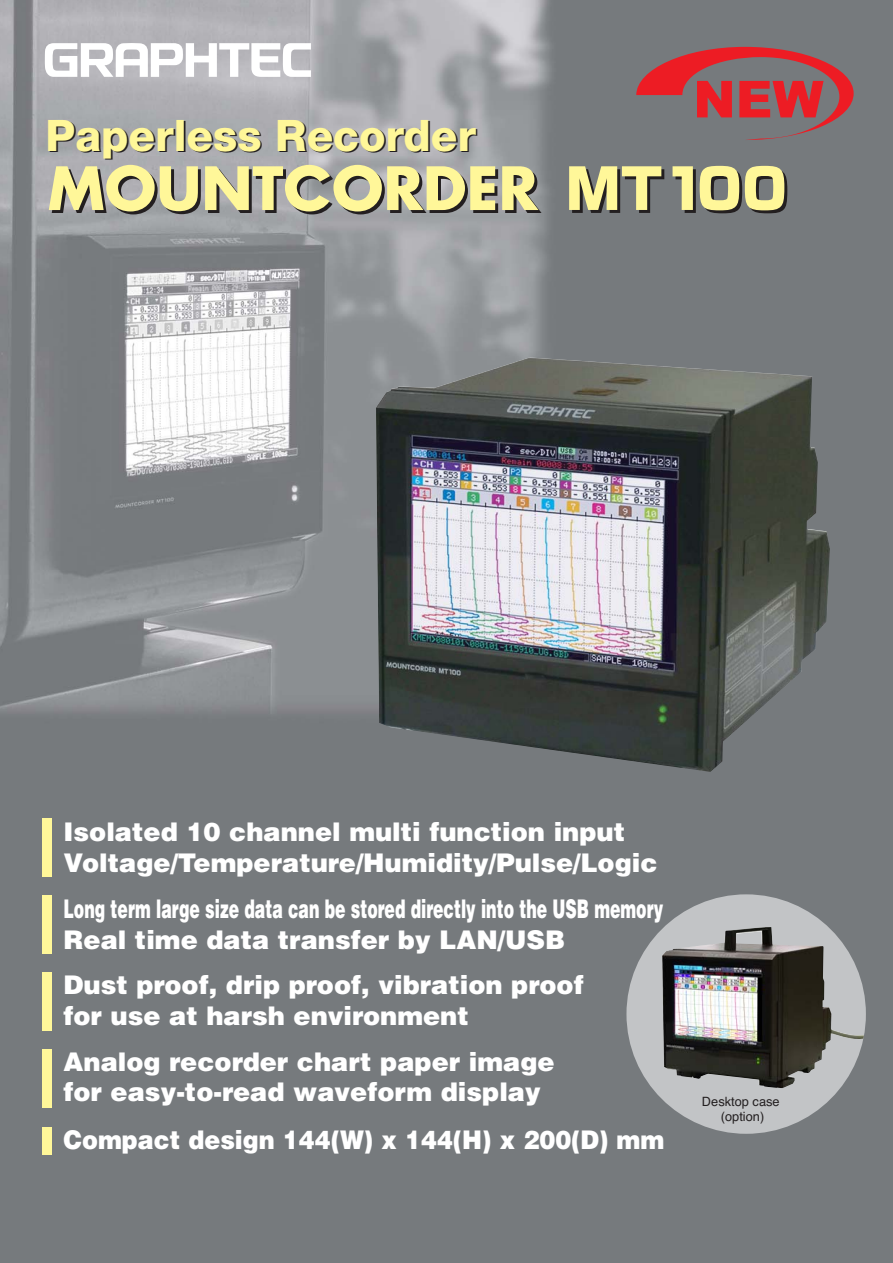
<style>
.page{position:relative;width:893px;height:1263px;background:#fff}
.page>*{position:absolute;margin:0;border:0;box-sizing:border-box;transform-origin:0 0}
.t1{font:900 51px "Arial";color:#ed1c24}
.t2{font:800 43.5px "Helvetica Neue";color:#231f20}
.t3{font:900 25.65px/30.9px "Helvetica";color:#fff}
.t4{font:900 25.65px/30.9px "Helvetica";color:#fff;scale:.61 1}
.t5{font:900 25.65px "Helvetica";color:#fff;scale:.93 1}
.t6{font:12.9px/15px "Helvetica";color:#231f20;text-align:center}
</style>
<div class="page">
<img style="left:0;top:0;width:893px;height:1263px">
<img style="left:376px;top:357px;width:454px;height:415px">
<svg style="left:45px;top:43px;width:266px;height:34px"></svg>
<svg style="left:569px;top:166px;width:95px;height:47px;background:#b2ae7e"></svg>
<svg style="left:672px;top:166px;width:115px;height:47px;background:#b5b17e"></svg>
<svg style="left:49px;top:165px;width:493px;height:49px;background:#c4bf90"></svg>
<div style="left:42px;top:818px;width:9px;height:59px;background:#fff799"></div>
<div style="left:42px;top:895px;width:9px;height:59px;background:#fff799"></div>
<div style="left:42px;top:972px;width:9px;height:59px;background:#fff799"></div>
<div style="left:42px;top:1050px;width:9px;height:58px;background:#fff799"></div>
<div style="left:42px;top:1127px;width:9px;height:27px;background:#fff799"></div>
<div style="left:626px;top:894px;width:240px;height:240px;background:#c2c4c6;border-radius:50%"></div>
<svg style="left:636px;top:47px;width:218px;height:93px;background:#8d676b"></svg>
<img style="left:662px;top:927px;width:203px;height:161px">
<h2 class="t2" style="left:47px;top:121px;width:432px">Paperless Recorder</h2>
<h1 class="t1" style="left:693px;top:70px;width:132px">NEW</h1>
<p class="t3" style="left:63px;top:819px;width:596px">Isolated 10 channel multi function input<br>Voltage/Temperature/Humidity/Pulse/Logic</p>
<p class="t4" style="left:63px;top:896px;width:985px">Long term large size data can be stored directly into the USB memory<br>Real time data transfer by LAN/USB</p>
<p class="t3" style="left:63px;top:972px;width:522px">Dust proof, drip proof, vibration proof for use at harsh environment</p>
<p class="t3" style="left:63px;top:1048px;width:493px">Analog recorder chart paper image for easy-to-read waveform display</p>
<p class="t5" style="left:63px;top:1130px;width:647px">Compact design 144(W) x 144(H) x 200(D) mm</p>
<p class="t6" style="left:702px;top:1095px;width:79px">Desktop case (option)</p>
</div>
